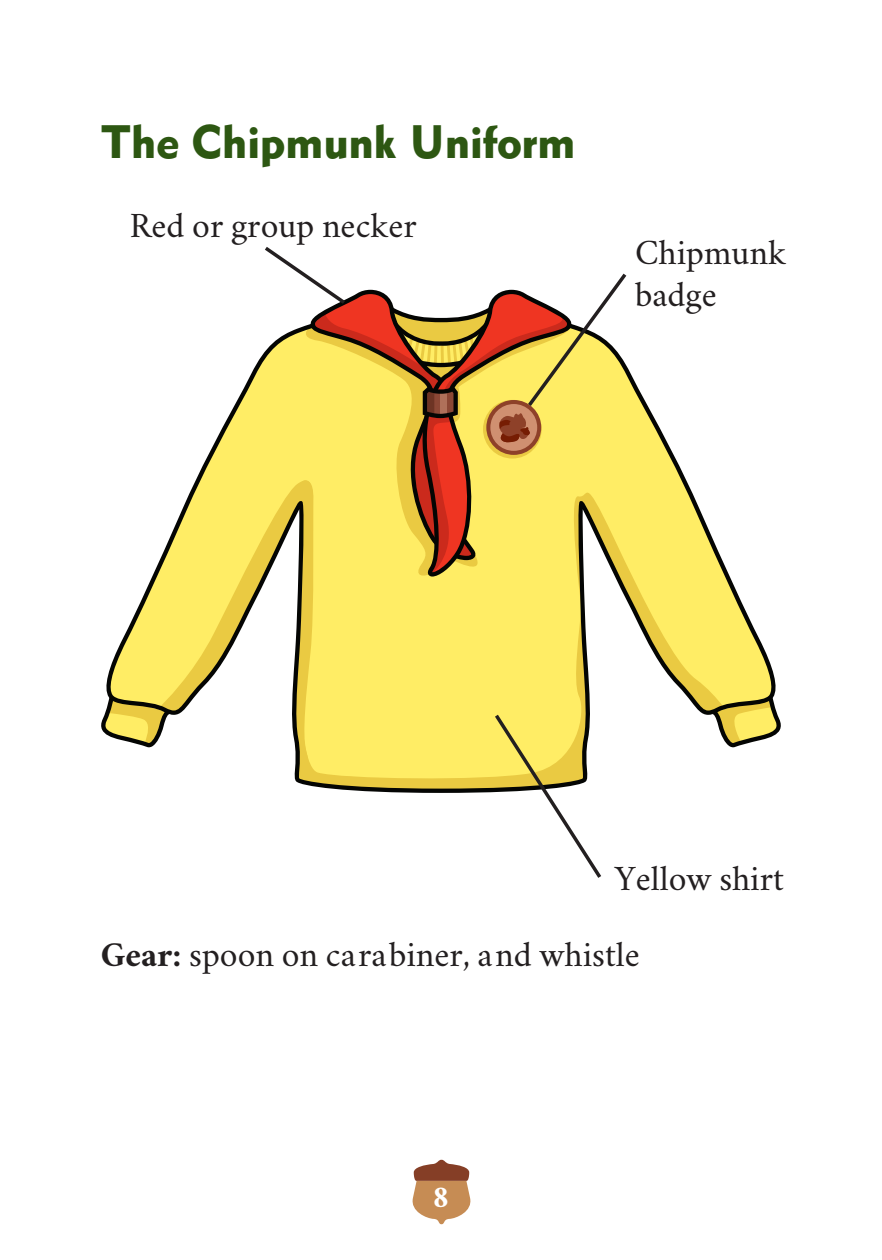
<style>
.page{position:relative;width:882px;height:1260px;background:#fff}
.page>*{position:absolute;margin:0;border:0;box-sizing:border-box;transform-origin:0 0}
.t1{font:45.5px "Gothic CG No 3";color:#2d5712}
.t2{font:35px "Crimson";color:#231f20}
.t3{font:700 31.5px "Crimson";color:#fff}
.s1{font-weight:700}
</style>
<div class="page">
<svg style="left:413px;top:1160px;width:57px;height:64px"></svg>
<svg style="left:101px;top:247px;width:680px;height:631px"></svg>
<p class="t1" style="left:101px;top:114px;width:476px">The Chipmunk Uniform</p>
<p class="t2" style="left:130px;top:202px;width:289px">Red or group necker</p>
<p class="t2" style="left:635px;top:229px;width:153px">Chipmunk</p>
<p class="t2" style="left:635px;top:271px;width:83px">badge</p>
<p class="t2" style="left:615px;top:855px;width:171px">Yellow shirt</p>
<p class="t2" style="left:101px;top:930px;width:541px"><span class="s1">Gear:</span> spoon on carabiner, and whistle</p>
<p class="t3" style="left:433px;top:1173px;width:17px">8</p>
</div>
